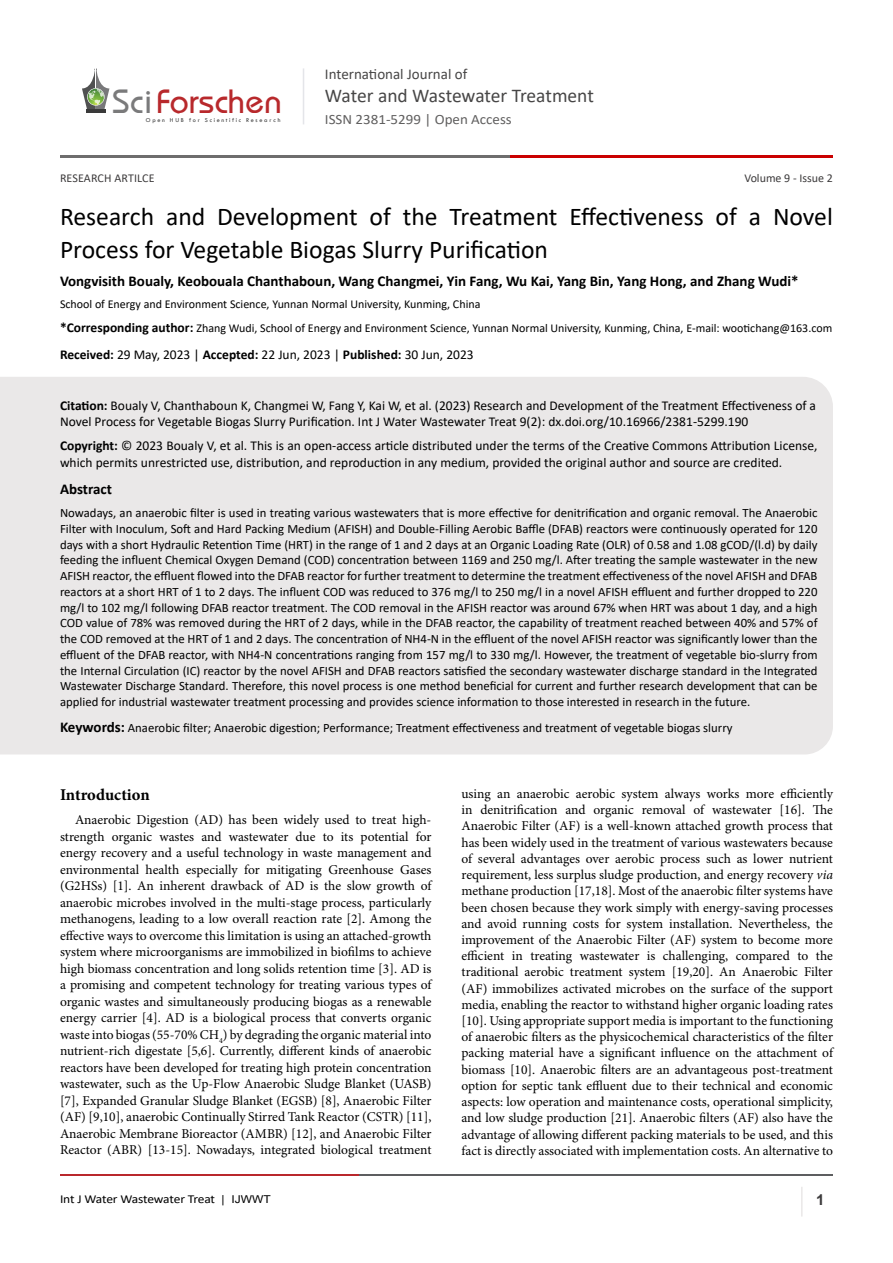
<style>
.page{position:relative;width:893px;height:1263px;background:#fff}
.page>*{position:absolute;margin:0;border:0;box-sizing:border-box;transform-origin:0 0}
.t1{font:35.1px "Opal";color:#b8292c}
.t2{font:25.65px/33px "Calibri";color:#000}
.t3{font:19.5px "Calibri";letter-spacing:-.01em;color:#474646}
.heading_1{font:700 16.5px "Minion Pro";letter-spacing:-.005em;color:#000}
.t4{font:700 15px "Calibri";color:#000}
.t5{font:15px "Calibri";color:#474646}
.t6{font:700 15px "Arial";color:#3c3a3b}
.t7{font:14.25px "Calibri";color:#605f5f;scale:1.05 1}
.t8{font:13.5px/16.2px "Minion Pro";color:#000;text-align:justify}
.t9{font:13.5px/16.5px "Calibri";color:#000}
.t10{font:12.75px/15.8px "Calibri";color:#000;text-align:justify}
.t11{font:12.15px "Calibri";letter-spacing:-.02em;color:#000;scale:1.11 1}
.t12{font:12px "Calibri";color:#000}
.t13{font:12px "Calibri";color:#3c3a3b}
.t14{font:6.15px "Tw Cen";letter-spacing:.28em;color:#3a3a3a}
.s1{color:#7a7a7b}
.s2{font-weight:700}
.s3{font-weight:700;font-size:13.5px}
.s4{font-weight:700;font-size:15px}
.s5{font-style:italic}
.s6{font-family:"Arial";font-size:10.8px}
</style>
<div class="page">
<hr style="left:86px;top:109px;width:19px;height:4px;background:#3a3a3a">
<svg style="left:82px;top:68px;width:27px;height:41px"></svg>
<hr style="left:303px;top:68px;width:1px;height:56px;background:#e4e5e9">
<svg style="left:801px;top:1187px;width:1px;height:29px"></svg>
<hr style="left:60px;top:1174px;width:300px;height:2px;background:#b9282c">
<hr style="left:359px;top:1174px;width:474px;height:2px;background:#5d5e60">
<hr style="left:60px;top:155px;width:535px;height:2px;background:#6e6d6d">
<hr style="left:511px;top:155px;width:322px;height:2px;background:#ca0000">
<div style="left:0;top:377px;width:833px;height:377px;background:#eae8e8"></div>
<h1 class="t1" style="left:113px;top:80px;width:171px"><span class="s1">Sci</span>Forschen</h1>
<p class="t14" style="left:146px;top:116px;width:136px">Open HUB for Scientific Research</p>
<p class="t5" style="left:325px;top:64px;width:144px">International Journal of</p>
<h3 class="t3" style="left:325px;top:82px;width:270px">Water and Wastewater Treatment</h3>
<p class="t7" style="left:325px;top:110px;width:179px">ISSN 2381-5299 | Open Access</p>
<p class="t13" style="left:744px;top:170px;width:90px">Volume 9 - Issue 2</p>
<p class="t13" style="left:60px;top:170px;width:96px">RESEARCH ARTILCE</p>
<p class="t2" style="left:60px;top:199px;width:774px">Research and Development of the Treatment Effectiveness of a Novel<br>Process for Vegetable Biogas Slurry Purification</p>
<p class="t4" style="left:60px;top:270px;width:740px">Vongvisith Boualy, Keobouala Chanthaboun, Wang Changmei, Yin Fang, Wu Kai, Yang Bin, Yang Hong, and Zhang Wudi*</p>
<p class="t12" style="left:60px;top:296px;width:422px">School of Energy and Environment Science, Yunnan Normal University, Kunming, China</p>
<p class="t9" style="left:60px;top:346px;width:415px"><span class="s2">Received:</span> 29 May, 2023 | <span class="s2">Accepted:</span> 22 Jun, 2023 | <span class="s2">Published:</span> 30 Jun, 2023</p>
<p class="t12" style="left:60px;top:319px;width:774px"><span class="s3">*Corresponding author:</span> Zhang Wudi, School of Energy and Environment Science, Yunnan Normal University, Kunming, China, E-mail: wootichang@163.com</p>
<p class="t9" style="left:60px;top:397px;width:758px"><span class="s2">Citation:</span> Boualy V, Chanthaboun K, Changmei W, Fang Y, Kai W, et al. (2023) Research and Development of the Treatment Effectiveness of a<br>Novel Process for Vegetable Biogas Slurry Purification. Int J Water Wastewater Treat 9(2): dx.doi.org/10.16966/2381-5299.190</p>
<p class="t9" style="left:60px;top:437px;width:759px"><span class="s2">Copyright:</span> © 2023 Boualy V, et al. This is an open-access article distributed under the terms of the Creative Commons Attribution License, which permits unrestricted use, distribution, and reproduction in any medium, provided the original author and source are credited.</p>
<p class="t4" style="left:60px;top:478px;width:53px">Abstract</p>
<p class="t10" style="left:60px;top:505px;width:759px">Nowadays, an anaerobic filter is used in treating various wastewaters that is more effective for denitrification and organic removal. The Anaerobic Filter with Inoculum, Soft and Hard Packing Medium (AFISH) and Double-Filling Aerobic Baffle (DFAB) reactors were continuously operated for 120 days with a short Hydraulic Retention Time (HRT) in the range of 1 and 2 days at an Organic Loading Rate (OLR) of 0.58 and 1.08 gCOD/(l.d) by daily feeding the influent Chemical Oxygen Demand (COD) concentration between 1169 and 250 mg/l. After treating the sample wastewater in the new AFISH reactor, the effluent flowed into the DFAB reactor for further treatment to determine the treatment effectiveness of the novel AFISH and DFAB reactors at a short HRT of 1 to 2 days. The influent COD was reduced to 376 mg/l to 250 mg/l in a novel AFISH effluent and further dropped to 220 mg/l to 102 mg/l following DFAB reactor treatment. The COD removal in the AFISH reactor was around 67% when HRT was about 1 day, and a high COD value of 78% was removed during the HRT of 2 days, while in the DFAB reactor, the capability of treatment reached between 40% and 57% of the COD removed at the HRT of 1 and 2 days. The concentration of NH4-N in the effluent of the novel AFISH reactor was significantly lower than the effluent of the DFAB reactor, with NH4-N concentrations ranging from 157 mg/l to 330 mg/l. However, the treatment of vegetable bio-slurry from the Internal Circulation (IC) reactor by the novel AFISH and DFAB reactors satisfied the secondary wastewater discharge standard in the Integrated Wastewater Discharge Standard. Therefore, this novel process is one method beneficial for current and further research development that can be applied for industrial wastewater treatment processing and provides science information to those interested in research in the future.</p>
<p class="t10" style="left:60px;top:719px;width:674px"><span class="s4">Keywords:</span> Anaerobic filter; Anaerobic digestion; Performance; Treatment effectiveness and treatment of vegetable biogas slurry</p>
<p class="heading_1" style="left:60px;top:783px;width:91px">Introduction</p>
<p class="t8" style="left:60px;top:812px;width:373px;text-indent:15px">Anaerobic Digestion (AD) has been widely used to treat high&shy;strength organic wastes and wastewater due to its potential for energy recovery and a useful technology in waste management and environmental health especially for mitigating Greenhouse Gases (G2HSs) [1]. An inherent drawback of AD is the slow growth of anaerobic microbes involved in the multi-stage process, particularly methanogens, leading to a low overall reaction rate [2]. Among the effective ways to overcome this limitation is using an attached-growth system where microorganisms are immobilized in biofilms to achieve high biomass concentration and long solids retention time [3]. AD is a promising and competent technology for treating various types of organic wastes and simultaneously producing biogas as a renewable energy carrier [4]. AD is a biological process that converts organic waste into biogas (55-70% CH<sub>4</sub>) by degrading the organic material into nutrient-rich digestate [5,6]. Currently, different kinds of anaerobic reactors have been developed for treating high protein concentration wastewater, such as the Up-Flow Anaerobic Sludge Blanket (UASB) [7], Expanded Granular Sludge Blanket (EGSB) [8], Anaerobic Filter (AF) [9,10], anaerobic Continually Stirred Tank Reactor (CSTR) [11], Anaerobic Membrane Bioreactor (AMBR) [12], and Anaerobic Filter Reactor (ABR) [13-15]. Nowadays, integrated biological treatment</p>
<p class="t8" style="left:461px;top:786px;width:373px">using an anaerobic aerobic system always works more efficiently in denitrification and organic removal of wastewater [16]. The Anaerobic Filter (AF) is a well-known attached growth process that has been widely used in the treatment of various wastewaters because of several advantages over aerobic process such as lower nutrient requirement, less surplus sludge production, and energy recovery <span class="s5">via </span>methane production [17,18]. Most of the anaerobic filter systems have been chosen because they work simply with energy-saving processes and avoid running costs for system installation. Nevertheless, the improvement of the Anaerobic Filter (AF) system to become more efficient in treating wastewater is challenging, compared to the traditional aerobic treatment system [19,20]. An Anaerobic Filter (AF) immobilizes activated microbes on the surface of the support media, enabling the reactor to withstand higher organic loading rates [10]. Using appropriate support media is important to the functioning of anaerobic filters as the physicochemical characteristics of the filter packing material have a significant influence on the attachment of biomass [10]. Anaerobic filters are an advantageous post-treatment option for septic tank effluent due to their technical and economic aspects: low operation and maintenance costs, operational simplicity, and low sludge production [21]. Anaerobic filters (AF) also have the advantage of allowing different packing materials to be used, and this fact is directly associated with implementation costs. An alternative to</p>
<p class="t11" style="left:60px;top:1190px;width:191px">Int J Water Wastewater Treat <span class="s6">| IJWWT</span></p>
<p class="t6" style="left:816px;top:1189px;width:10px">1</p>
</div>
